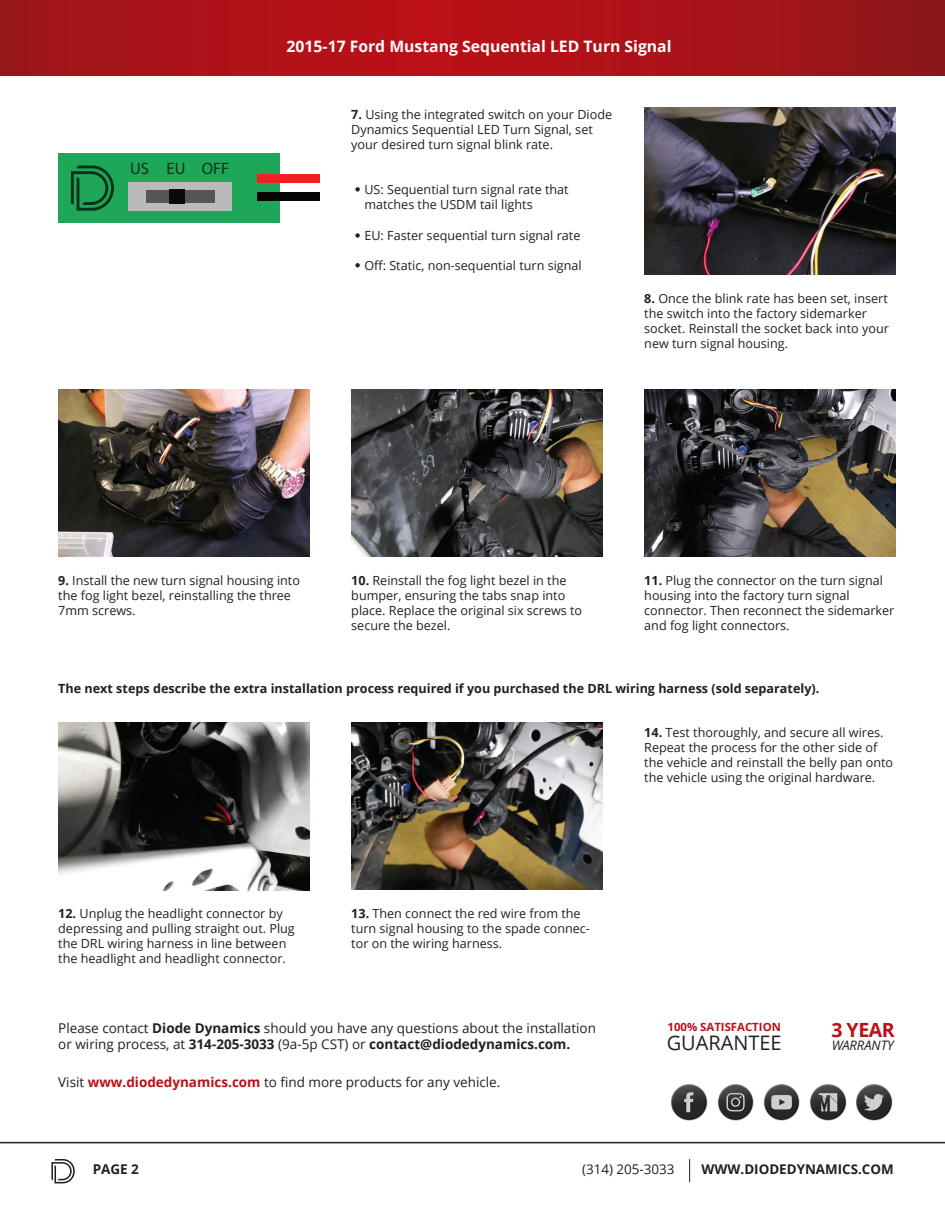
<style>
.page{position:relative;width:945px;height:1215px;background:#fff}
.page>*{position:absolute;margin:0;border:0;box-sizing:border-box;transform-origin:0 0}
.t1{font:19.95px "Open Sans";color:#231f20}
.t2{font:700 19.5px "Open Sans";color:#bb1018}
.t3{font:16.65px "Myriad Pro";color:#093119}
.t4{font:700 15.75px "Open Sans";color:#fff}
.t5{font:13.5px/16.2px "Open Sans";color:#231f20}
.t6{font:700 13.5px "Open Sans";color:#231f20}
.t7{font:700 13.35px "Open Sans";color:#231f20}
.t8{font:13.35px "Open Sans";color:#231f20}
.t9{font:italic 13.05px "Open Sans";color:#231f20}
.t10{font:12.6px/15.1px "Open Sans";color:#231f20}
.t11{font:700 12.6px "Open Sans";color:#231f20}
.t12{font:700 11.4px "Open Sans";color:#bb1018}
.s1{font-weight:700}
.s2{font-weight:700;color:#bb1018}
</style>
<div class="page">
<img style="left:644px;top:390px;width:251px;height:167px">
<img style="left:351px;top:723px;width:251px;height:167px">
<img style="left:0;top:1px;width:945px;height:74px">
<img style="left:644px;top:107px;width:251px;height:168px">
<img style="left:58px;top:390px;width:251px;height:167px">
<img style="left:58px;top:723px;width:251px;height:167px">
<img style="left:351px;top:390px;width:251px;height:167px">
<hr style="left:0;top:1142px;width:945px;height:1px;background:#231f20">
<svg style="left:689px;top:1159px;width:1px;height:23px"></svg>
<svg style="left:51px;top:1159px;width:24px;height:24px"></svg>
<img style="left:671px;top:1084px;width:37px;height:37px">
<img style="left:718px;top:1084px;width:36px;height:37px">
<img style="left:810px;top:1084px;width:37px;height:37px">
<img style="left:856px;top:1084px;width:37px;height:37px">
<img style="left:764px;top:1084px;width:36px;height:37px">
<div style="left:58px;top:153px;width:221px;height:70px;background:#1ea759"></div>
<div style="left:129px;top:183px;width:103px;height:28px;background:#bababa"></div>
<div style="left:257px;top:174px;width:62px;height:9px;background:#ee2123"></div>
<div style="left:257px;top:192px;width:62px;height:9px;background:#040503"></div>
<svg style="left:71px;top:166px;width:43px;height:45px"></svg>
<div style="left:146px;top:190px;width:69px;height:13px;background:#555656"></div>
<div style="left:169px;top:189px;width:16px;height:15px;background:#090a09"></div>
<svg style="left:355px;top:187px;width:5px;height:5px"></svg>
<svg style="left:355px;top:233px;width:5px;height:5px"></svg>
<svg style="left:355px;top:263px;width:5px;height:4px"></svg>
<h3 class="t3" style="left:130px;top:158px;width:101px">US EU OFF</h3>
<p class="t4" style="left:287px;top:35px;width:387px">2015-17 Ford Mustang Sequential LED Turn Signal</p>
<p class="t10" style="left:351px;top:106px;width:262px"><span class="s1">7.</span> Using the integrated switch on your Diode<br>Dynamics Sequential LED Turn Signal, set your desired turn signal blink rate.</p>
<p class="t10" style="left:364px;top:182px;width:206px">US: Sequential turn signal rate that</p>
<p class="t10" style="left:364px;top:197px;width:170px">matches the USDM tail lights</p>
<p class="t10" style="left:364px;top:227px;width:218px">EU: Faster sequential turn signal rate</p>
<p class="t10" style="left:364px;top:257px;width:219px">Off: Static, non-sequential turn signal</p>
<p class="t10" style="left:644px;top:290px;width:246px"><span class="s1">8.</span> Once the blink rate has been set, insert the switch into the factory sidemarker socket. Reinstall the socket back into your new turn signal housing.</p>
<p class="t10" style="left:351px;top:572px;width:232px"><span class="s1">10.</span> Reinstall the fog light bezel in the bumper, ensuring the tabs snap into place. Replace the original six screws to secure the bezel.</p>
<p class="t10" style="left:58px;top:572px;width:243px"><span class="s1">9.</span> Install the new turn signal housing into the fog light bezel, reinstalling the three<br>7mm screws.</p>
<p class="t10" style="left:644px;top:572px;width:240px"><span class="s1">11.</span> Plug the connector on the turn signal housing into the factory turn signal</p>
<p class="t10" style="left:644px;top:602px;width:252px">connector. Then reconnect the sidemarker and fog light connectors.</p>
<p class="t11" style="left:58px;top:679px;width:763px">The next steps describe the extra installation process required if you purchased the DRL wiring harness (sold separately).</p>
<p class="t10" style="left:58px;top:905px;width:238px"><span class="s1">12.</span> Unplug the headlight connector by depressing and pulling straight out. Plug the DRL wiring harness in line between</p>
<p class="t10" style="left:58px;top:951px;width:229px">the headlight and headlight connector.</p>
<p class="t10" style="left:351px;top:905px;width:240px"><span class="s1">13.</span> Then connect the red wire from the turn signal housing to the spade connec&shy;tor on the wiring harness.</p>
<p class="t5" style="left:58px;top:1020px;width:539px">Please contact <span class="s1">Diode Dynamics</span> should you have any questions about the installation or wiring process, at <span class="s1">314-205-3033</span> (9a-5p CST) or <span class="s1">contact@diodedynamics.com.</span></p>
<p class="t5" style="left:58px;top:1074px;width:444px">Visit <span class="s2">www.diodedynamics.com</span> to find more products for any vehicle.</p>
<p class="t10" style="left:644px;top:724px;width:250px"><span class="s1">14.</span> Test thoroughly, and secure all wires.<br>Repeat the process for the other side of the vehicle and reinstall the belly pan onto the vehicle using the original hardware.</p>
<p class="t12" style="left:668px;top:1019px;width:115px">100% SATISFACTION</p>
<h1 class="t1" style="left:667px;top:1029px;width:117px">GUARANTEE</h1>
<h2 class="t2" style="left:831px;top:1016px;width:65px">3 YEAR</h2>
<p class="t9" style="left:832px;top:1036px;width:64px">WARRANTY</p>
<p class="t6" style="left:93px;top:1160px;width:48px">PAGE 2</p>
<p class="t8" style="left:582px;top:1160px;width:94px">(314) 205-3033</p>
<p class="t7" style="left:701px;top:1160px;width:194px">WWW.DIODEDYNAMICS.COM</p>
</div>
